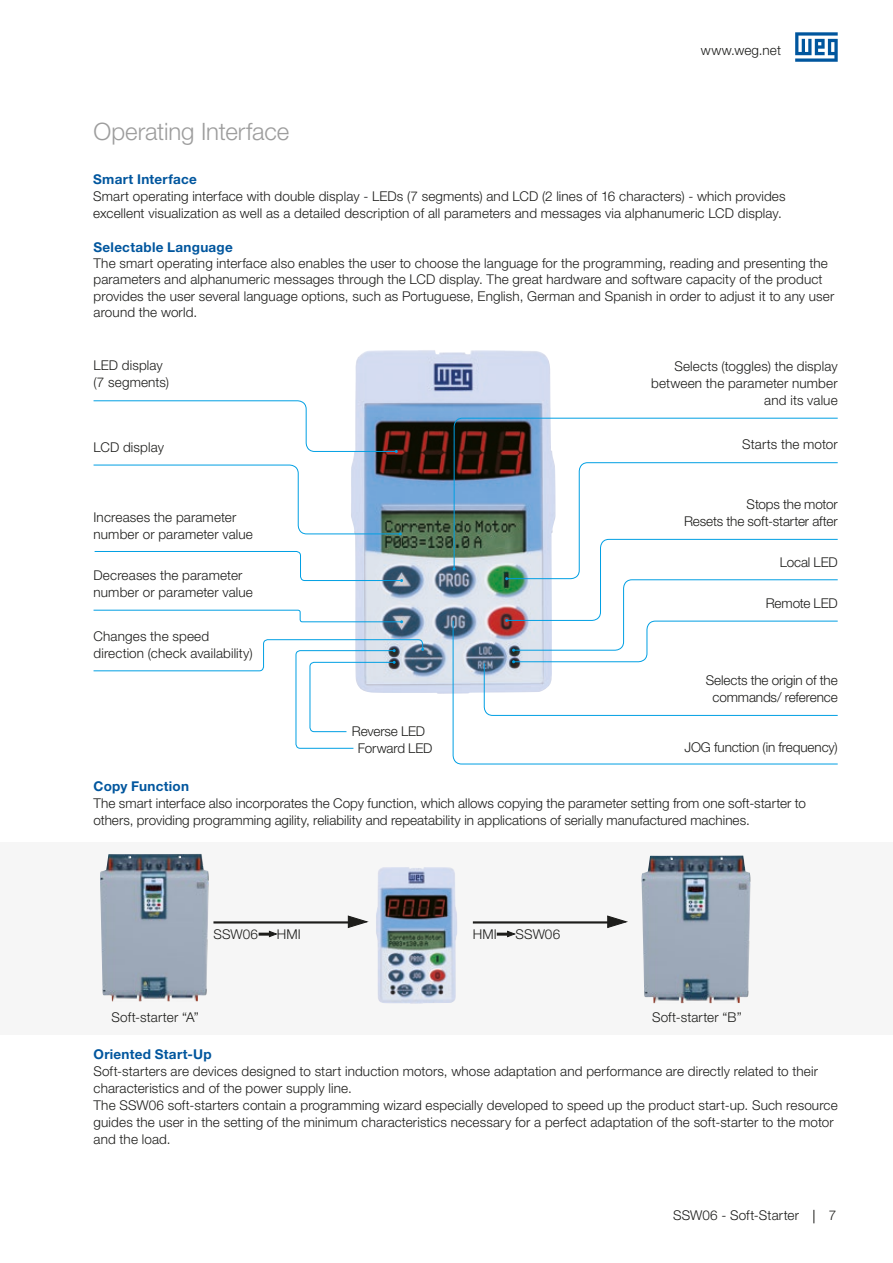
<style>
.page{position:relative;width:893px;height:1263px;background:#fff}
.page>*{position:absolute;margin:0;border:0;box-sizing:border-box;transform-origin:0 0}
.t1{font:300 24px "Helvetica Neue LT Pro";letter-spacing:-.005em;color:#9d9d9d}
.t2{font:300 13.5px/17px "Helvetica Neue LT Pro";letter-spacing:.01em;color:#1d1d1b}
.t3{font:300 13.5px/17px "Helvetica Neue LT Pro";letter-spacing:-.01em;color:#1d1d1b;text-align:center}
.t4{font:700 13.5px "Helvetica Neue LT Pro";letter-spacing:.02em;color:#00569e}
</style>
<div class="page">
<svg style="left:795px;top:32px;width:43px;height:30px"></svg>
<svg style="left:813px;top:1210px;width:1px;height:13px"></svg>
<img style="left:352px;top:350px;width:199px;height:344px">
<svg style="left:453px;top:417px;width:385px;height:153px"></svg>
<svg style="left:452px;top:620px;width:386px;height:145px"></svg>
<svg style="left:93px;top:400px;width:305px;height:53px"></svg>
<svg style="left:93px;top:464px;width:309px;height:71px"></svg>
<svg style="left:94px;top:551px;width:309px;height:31px"></svg>
<svg style="left:93px;top:609px;width:310px;height:14px"></svg>
<div style="left:0;top:842px;width:893px;height:192px;background:#f6f6f6"></div>
<img style="left:642px;top:855px;width:108px;height:148px">
<img style="left:376px;top:867px;width:81px;height:136px">
<img style="left:100px;top:854px;width:109px;height:147px">
<hr style="left:213px;top:921px;width:149px;height:2px;background:#1d1d1b">
<svg style="left:347px;top:915px;width:21px;height:13px"></svg>
<hr style="left:473px;top:921px;width:148px;height:2px;background:#1d1d1b">
<svg style="left:607px;top:915px;width:21px;height:13px"></svg>
<svg style="left:259px;top:930px;width:18px;height:8px"></svg>
<svg style="left:497px;top:930px;width:19px;height:8px"></svg>
<svg style="left:483px;top:462px;width:355px;height:254px"></svg>
<svg style="left:93px;top:639px;width:331px;height:110px"></svg>
<h1 class="t1" style="left:94px;top:117px;width:197px">Operating Interface</h1>
<p class="t2" style="left:701px;top:41px;width:82px">www.weg.net</p>
<p class="t4" style="left:93px;top:171px;width:105px">Smart Interface</p>
<p class="t2" style="left:93px;top:187px;width:694px">Smart operating interface with double display - LEDs (7 segments) and LCD (2 lines of 16 characters) - which provides excellent visualization as well as a detailed description of all parameters and messages via alphanumeric LCD display.</p>
<p class="t4" style="left:94px;top:239px;width:141px">Selectable Language</p>
<p class="t2" style="left:94px;top:255px;width:742px;line-height:16.2px">The smart operating interface also enables the user to choose the language for the programming, reading and presenting the parameters and alphanumeric messages through the LCD display. The great hardware and software capacity of the product provides the user several language options, such as Portuguese, English, German and Spanish in order to adjust it to any user around the world.</p>
<p class="t2" style="left:94px;top:356px;width:77px">LED display (7 segments)</p>
<p class="t2" style="left:94px;top:438px;width:72px">LCD display</p>
<p class="t2" style="left:94px;top:508px;width:161px">Increases the parameter number or parameter value</p>
<p class="t2" style="left:94px;top:567px;width:161px">Decreases the parameter number or parameter value</p>
<p class="t2" style="left:94px;top:627px;width:161px">Changes the speed direction (check availability)</p>
<p class="t3" style="left:352px;top:723px;width:82px;line-height:16.2px">Reverse LED<br>Forward LED</p>
<p class="t2" style="left:651px;top:357px;width:188px;text-align:right">Selects (toggles) the display between the parameter number and its value</p>
<p class="t2" style="left:742px;top:436px;width:97px">Starts the motor</p>
<p class="t3" style="left:684px;top:496px;width:155px;text-align:right">Stops the motor<br>Resets the soft-starter after</p>
<p class="t3" style="left:780px;top:553px;width:60px">Local LED</p>
<p class="t3" style="left:766px;top:594px;width:73px">Remote LED</p>
<p class="t3" style="left:706px;top:671px;width:133px">Selects the origin of the commands/ reference</p>
<p class="t3" style="left:684px;top:738px;width:155px">JOG function (in frequency)</p>
<p class="t4" style="left:94px;top:778px;width:97px">Copy Function</p>
<p class="t2" style="left:94px;top:794px;width:714px">The smart interface also incorporates the Copy function, which allows copying the parameter setting from one soft-starter to others, providing programming agility, reliability and repeatability in applications of serially manufactured machines.</p>
<p class="t2" style="left:213px;top:925px;width:46px">SSW06</p>
<p class="t2" style="left:277px;top:925px;width:26px">HMI</p>
<p class="t2" style="left:473px;top:925px;width:26px">HMI</p>
<p class="t2" style="left:516px;top:925px;width:46px">SSW06</p>
<p class="t2" style="left:112px;top:1009px;width:89px">Soft-starter “A”</p>
<p class="t2" style="left:652px;top:1009px;width:91px">Soft-starter “B”</p>
<p class="t4" style="left:94px;top:1045px;width:120px">Oriented Start-Up</p>
<p class="t2" style="left:94px;top:1062px;width:746px">Soft-starters are devices designed to start induction motors, whose adaptation and performance are directly related to their characteristics and of the power supply line.<br>The SSW06 soft-starters contain a programming wizard especially developed to speed up the product start-up. Such resource guides the user in the setting of the minimum characteristics necessary for a perfect adaptation of the soft-starter to the motor and the load.</p>
<p class="t2" style="left:673px;top:1207px;width:127px">SSW06 - Soft-Starter</p>
<p class="t2" style="left:829px;top:1207px;width:9px">7</p>
</div>
